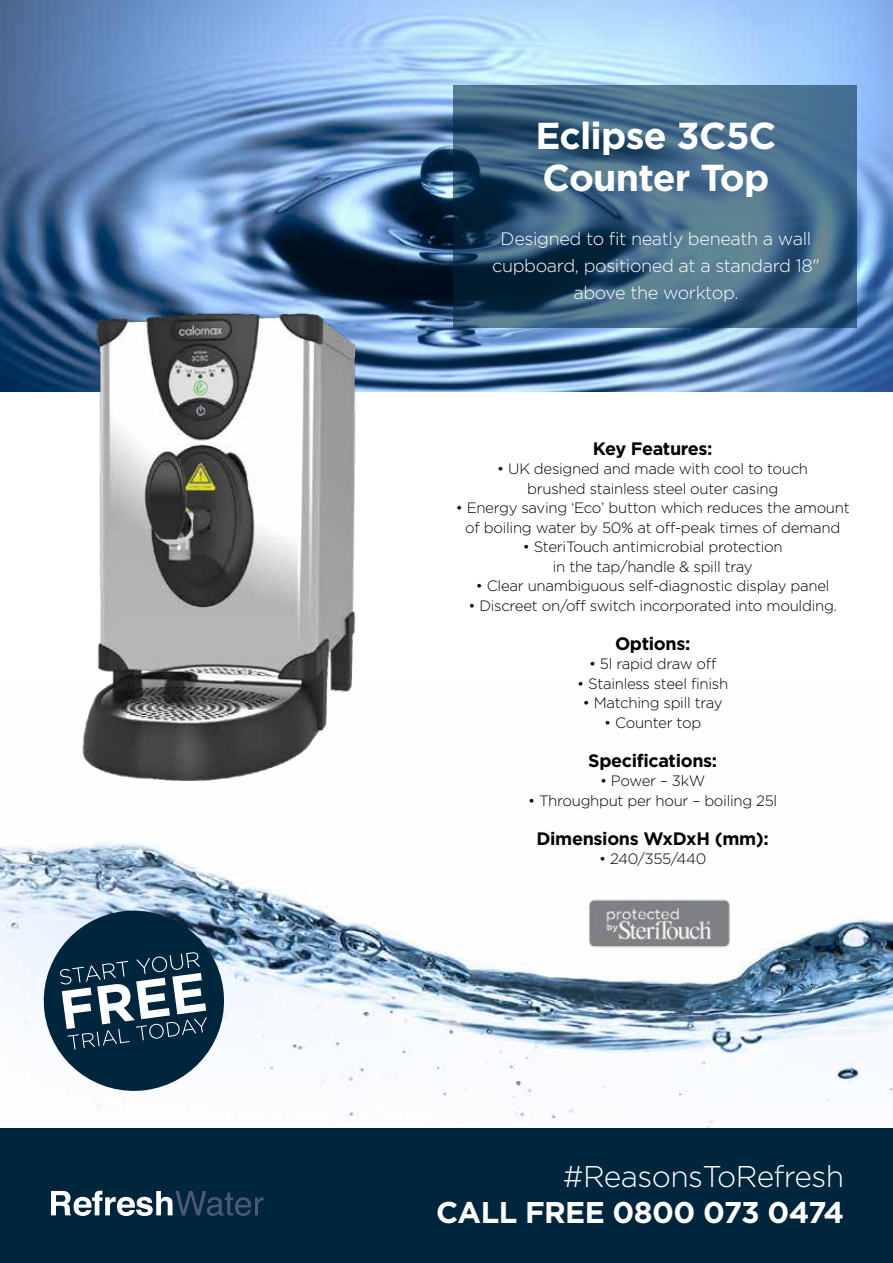
<style>
.page{position:relative;width:893px;height:1263px;background:#fff}
.page>*{position:absolute;margin:0;border:0;box-sizing:border-box;transform-origin:0 0}
.t1{font:700 37.5px/42px "Gotham";letter-spacing:-.02em;color:#fff}
.t2{font:700 30px "Gotham";color:#fff}
.t3{font:300 30px "Gotham";letter-spacing:-.02em;color:#fff}
.t4{font:300 18px/27px "Gotham";letter-spacing:-.02em;color:#fff;text-align:center}
.t5{font:700 18px "Gotham";letter-spacing:-.02em;color:#010101}
.t6{font:300 15px/19.5px "Gotham";letter-spacing:-.02em;color:#010101;text-align:center}
</style>
<div class="page">
<img style="left:0;top:0;width:893px;height:391px">
<img style="left:0;top:842px;width:893px;height:286px">
<svg style="left:453px;top:86px;width:403px;height:242px;background:#3a607c"></svg>
<svg style="left:38px;top:905px;width:192px;height:191px"></svg>
<div style="left:0;top:1128px;width:893px;height:135px;background:#00263d"></div>
<svg style="left:51px;top:1191px;width:213px;height:25px"></svg>
<img style="left:0;top:221px;width:419px;height:560px">
<img style="left:585px;top:849px;width:148px;height:148px">
<h1 class="t1" style="left:535px;top:114px;width:243px">Eclipse 3C5C<br>Counter Top</h1>
<p class="t4" style="left:492px;top:225px;width:329px">Designed to fit neatly beneath a wall cupboard, positioned at a standard 18" above the worktop.</p>
<p class="t5" style="left:593px;top:438px;width:121px">Key Features:</p>
<p class="t6" style="left:497px;top:459px;width:312px">• UK designed and made with cool to touch brushed stainless steel outer casing</p>
<p class="t6" style="left:456px;top:498px;width:395px">• Energy saving ‘Eco’ button which reduces the amount of boiling water by 50% at off-peak times of demand</p>
<p class="t6" style="left:523px;top:537px;width:261px">• SteriTouch antimicrobial protection in the tap/handle &amp; spill tray</p>
<p class="t6" style="left:476px;top:576px;width:355px">• Clear unambiguous self-diagnostic display panel</p>
<p class="t6" style="left:468px;top:595px;width:370px">• Discreet on/off switch incorporated into moulding.</p>
<p class="t5" style="left:615px;top:633px;width:77px">Options:</p>
<p class="t6" style="left:589px;top:654px;width:129px">• 5l rapid draw off</p>
<p class="t6" style="left:577px;top:673px;width:153px">• Stainless steel finish</p>
<p class="t6" style="left:583px;top:693px;width:141px">• Matching spill tray</p>
<p class="t6" style="left:604px;top:712px;width:99px">• Counter top</p>
<p class="t5" style="left:588px;top:750px;width:130px">Specifications:</p>
<p class="t6" style="left:600px;top:771px;width:107px">• Power – 3kW</p>
<p class="t6" style="left:528px;top:790px;width:251px">• Throughput per hour – boiling 25l</p>
<p class="t5" style="left:536px;top:828px;width:234px">Dimensions WxDxH (mm):</p>
<p class="t6" style="left:599px;top:849px;width:109px">• 240/355/440</p>
<h2 class="t3" style="left:563px;top:1160px;width:283px">#ReasonsToRefresh</h2>
<h2 class="t2" style="left:436px;top:1195px;width:410px">CALL FREE 0800 073 0474</h2>
</div>
